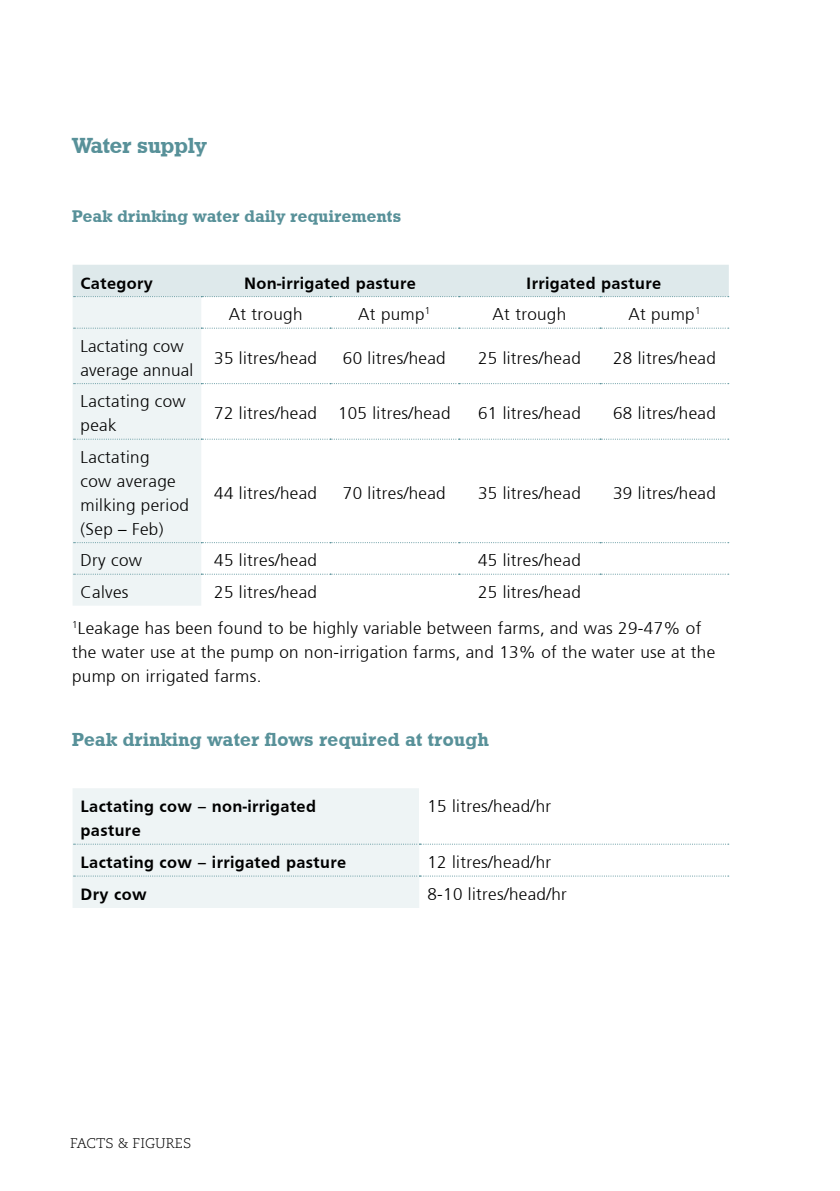
<style>
.page{position:relative;width:840px;height:1191px;background:#fff}
.page>*{position:absolute;margin:0;border:0;box-sizing:border-box;transform-origin:0 0}
.t1{font:22px "Geometric Slab 712 BT Bold A";color:#589199}
.t2{font:19px "Geometric Slab 712 BT Bold A";letter-spacing:.02em;color:#589199}
.t3{font:300 17px/24px "Frutiger";letter-spacing:.02em;color:#000}
.t4{font:700 17px/24px "Frutiger";letter-spacing:.02em;color:#000}
.t5{font:17px "Geometric Slab 712 BT Bold A";letter-spacing:.02em;color:#589199}
.t6{font:300 14px "Caecilia LT Std";color:#000}
</style>
<div class="page">
<svg style="left:72px;top:265px;width:656px;height:340px"></svg>
<div style="left:73px;top:788px;width:346px;height:120px;background:#eef4f5"></div>
<svg style="left:74px;top:843px;width:654px;height:65px"></svg>
<p class="t1" style="left:72px;top:132px;width:136px">Water supply</p>
<p class="t5" style="left:72px;top:206px;width:330px">Peak drinking water daily requirements</p>
<p class="t4" style="left:80px;top:271px;width:74px">Category</p>
<p class="t4" style="left:244px;top:271px;width:173px">Non-irrigated pasture</p>
<p class="t4" style="left:526px;top:271px;width:136px">Irrigated pasture</p>
<p class="t3" style="left:229px;top:302px;width:75px">At trough</p>
<p class="t3" style="left:358px;top:302px;width:74px">At pump<sup>1</sup></p>
<p class="t3" style="left:492px;top:302px;width:75px">At trough</p>
<p class="t3" style="left:628px;top:302px;width:74px">At pump<sup>1</sup></p>
<p class="t3" style="left:80px;top:334px;width:114px">Lactating cow average annual</p>
<p class="t3" style="left:214px;top:346px;width:104px">35 litres/head</p>
<p class="t3" style="left:343px;top:346px;width:104px">60 litres/head</p>
<p class="t3" style="left:477px;top:346px;width:104px">25 litres/head</p>
<p class="t3" style="left:612px;top:346px;width:104px">28 litres/head</p>
<p class="t3" style="left:81px;top:389px;width:107px">Lactating cow peak</p>
<p class="t3" style="left:214px;top:401px;width:238px">72 litres/head 105 litres/head</p>
<p class="t3" style="left:477px;top:401px;width:104px">61 litres/head</p>
<p class="t3" style="left:612px;top:401px;width:104px">68 litres/head</p>
<p class="t3" style="left:81px;top:445px;width:110px">Lactating<br>cow average milking period (Sep – Feb)</p>
<p class="t3" style="left:214px;top:481px;width:104px">44 litres/head</p>
<p class="t3" style="left:343px;top:481px;width:104px">70 litres/head</p>
<p class="t3" style="left:477px;top:481px;width:104px">35 litres/head</p>
<p class="t3" style="left:612px;top:481px;width:104px">39 litres/head</p>
<p class="t3" style="left:81px;top:548px;width:63px">Dry cow</p>
<p class="t3" style="left:214px;top:548px;width:104px">45 litres/head</p>
<p class="t3" style="left:477px;top:548px;width:104px">45 litres/head</p>
<p class="t3" style="left:81px;top:580px;width:49px">Calves</p>
<p class="t3" style="left:214px;top:580px;width:104px">25 litres/head</p>
<p class="t3" style="left:72px;top:574px;width:630px;line-height:35.8px;text-indent:405px">25 litres/head<br><sup>1</sup>Leakage has been found to be highly variable between farms, and was 29-47% of</p>
<p class="t3" style="left:72px;top:640px;width:644px">the water use at the pump on non-irrigation farms, and 13% of the water use at the pump on irrigated farms.</p>
<p class="t2" style="left:72px;top:727px;width:418px">Peak drinking water flows required at trough</p>
<p class="t4" style="left:80px;top:794px;width:237px">Lactating cow – non-irrigated pasture</p>
<p class="t3" style="left:427px;top:794px;width:125px">15 litres/head/hr</p>
<p class="t4" style="left:80px;top:850px;width:267px">Lactating cow – irrigated pasture</p>
<p class="t3" style="left:427px;top:850px;width:125px">12 litres/head/hr</p>
<p class="t4" style="left:80px;top:882px;width:67px">Dry cow</p>
<p class="t3" style="left:427px;top:882px;width:141px">8-10 litres/head/hr</p>
<p class="t6" style="left:70px;top:1135px;width:122px">FACTS &amp; FIGURES</p>
</div>
